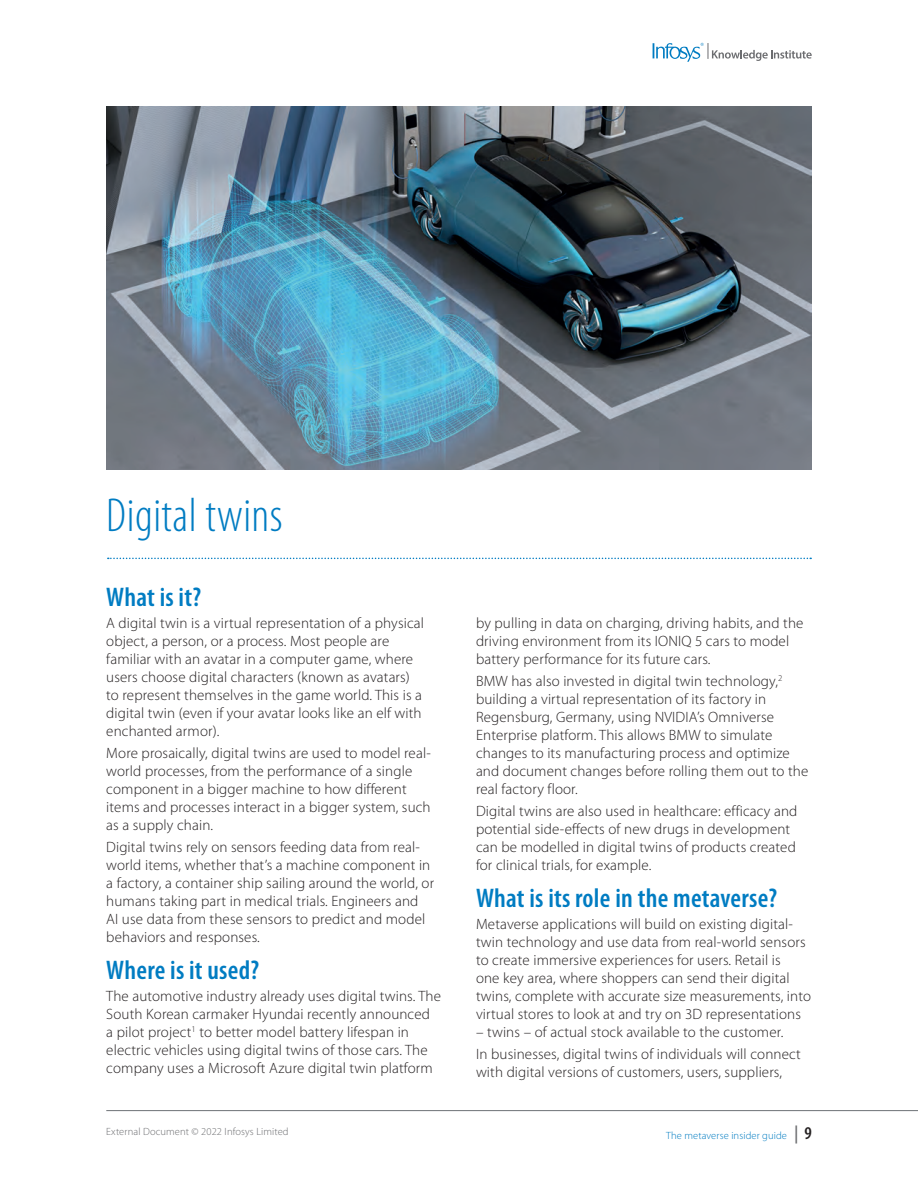
<style>
.page{position:relative;width:918px;height:1188px;background:#fff}
.page>*{position:absolute;margin:0;border:0;box-sizing:border-box;transform-origin:0 0}
.t1{font:300 condensed 48px "Myriad Pro";letter-spacing:.01em;color:#007cc2}
.t2{font:600 condensed 27px "Myriad Pro";letter-spacing:.01em;color:#007cc2}
.t3{font:300 15px/18px "Myriad Pro";letter-spacing:.01em;color:#231f20}
.t4{font:300 10.5px "Myriad Pro";letter-spacing:.01em;color:#6c6d70}
.t5{font:300 10.5px "Myriad Pro";letter-spacing:.01em;color:#007cc2}
.s1{font-weight:600;font-stretch:condensed;font-size:18px;color:#6c6d70}
.s2{font-weight:600;font-stretch:condensed;font-size:18px;color:#231f20}
</style>
<div class="page">
<hr style="left:106px;top:1110px;width:812px;height:1px;background:#6e7276">
<svg style="left:653px;top:43px;width:159px;height:19px"></svg>
<img style="left:106px;top:106px;width:706px;height:364px">
<svg style="left:108px;top:558px;width:703px;height:1px"></svg>
<h1 class="t1" style="left:106px;top:490px;width:178px">Digital twins</h1>
<h2 class="t2" style="left:106px;top:582px;width:96px">What is it?</h2>
<p class="t3" style="left:106px;top:614px;width:319px">A digital twin is a virtual representation of a physical object, a person, or a process. Most people are familiar with an avatar in a computer game, where users choose digital characters (known as avatars) to represent themselves in the game world. This is a digital twin (even if your avatar looks like an elf with enchanted armor).</p>
<p class="t3" style="left:106px;top:744px;width:326px">More prosaically, digital twins are used to model real&shy;world processes, from the performance of a single component in a bigger machine to how different items and processes interact in a bigger system, such as a supply chain.</p>
<p class="t3" style="left:106px;top:839px;width:329px">Digital twins rely on sensors feeding data from real&shy;world items, whether that’s a machine component in a factory, a container ship sailing around the world, or humans taking part in medical trials. Engineers and AI use data from these sensors to predict and model behaviors and responses.</p>
<h2 class="t2" style="left:106px;top:955px;width:154px">Where is it used?</h2>
<p class="t3" style="left:106px;top:988px;width:336px">The automotive industry already uses digital twins. The South Korean carmaker Hyundai recently announced<br>a pilot project<sup>1</sup> to better model battery lifespan in electric vehicles using digital twins of those cars. The company uses a Microsoft Azure digital twin platform</p>
<p class="t3" style="left:476px;top:614px;width:329px">by pulling in data on charging, driving habits, and the driving environment from its IONIQ 5 cars to model battery performance for its future cars.</p>
<p class="t3" style="left:476px;top:672px;width:334px">BMW has also invested in digital twin technology,<sup>2 </sup>building a virtual representation of its factory in Regensburg, Germany, using NVIDIA’s Omniverse Enterprise platform. This allows BMW to simulate changes to its manufacturing process and optimize and document changes before rolling them out to the real factory floor.</p>
<p class="t3" style="left:476px;top:803px;width:323px">Digital twins are also used in healthcare: efficacy and potential side-effects of new drugs in development can be modelled in digital twins of products created for clinical trials, for example.</p>
<h2 class="t2" style="left:476px;top:883px;width:303px">What is its role in the metaverse?</h2>
<p class="t3" style="left:476px;top:915px;width:337px">Metaverse applications will build on existing digital&shy;twin technology and use data from real-world sensors to create immersive experiences for users. Retail is<br>one key area, where shoppers can send their digital twins, complete with accurate size measurements, into virtual stores to look at and try on 3D representations</p>
<p class="t3" style="left:476px;top:1021px;width:326px;line-height:22.2px">– twins – of actual stock available to the customer.<br>In businesses, digital twins of individuals will connect</p>
<p class="t3" style="left:476px;top:1064px;width:308px">with digital versions of customers, users, suppliers,</p>
<p class="t4" style="left:106px;top:1126px;width:184px">External Document © 2022 Infosys Limited</p>
<p class="t5" style="left:666px;top:1129px;width:147px">The metaverse insider guide <span class="s1">|</span> <span class="s2">9</span></p>
</div>
